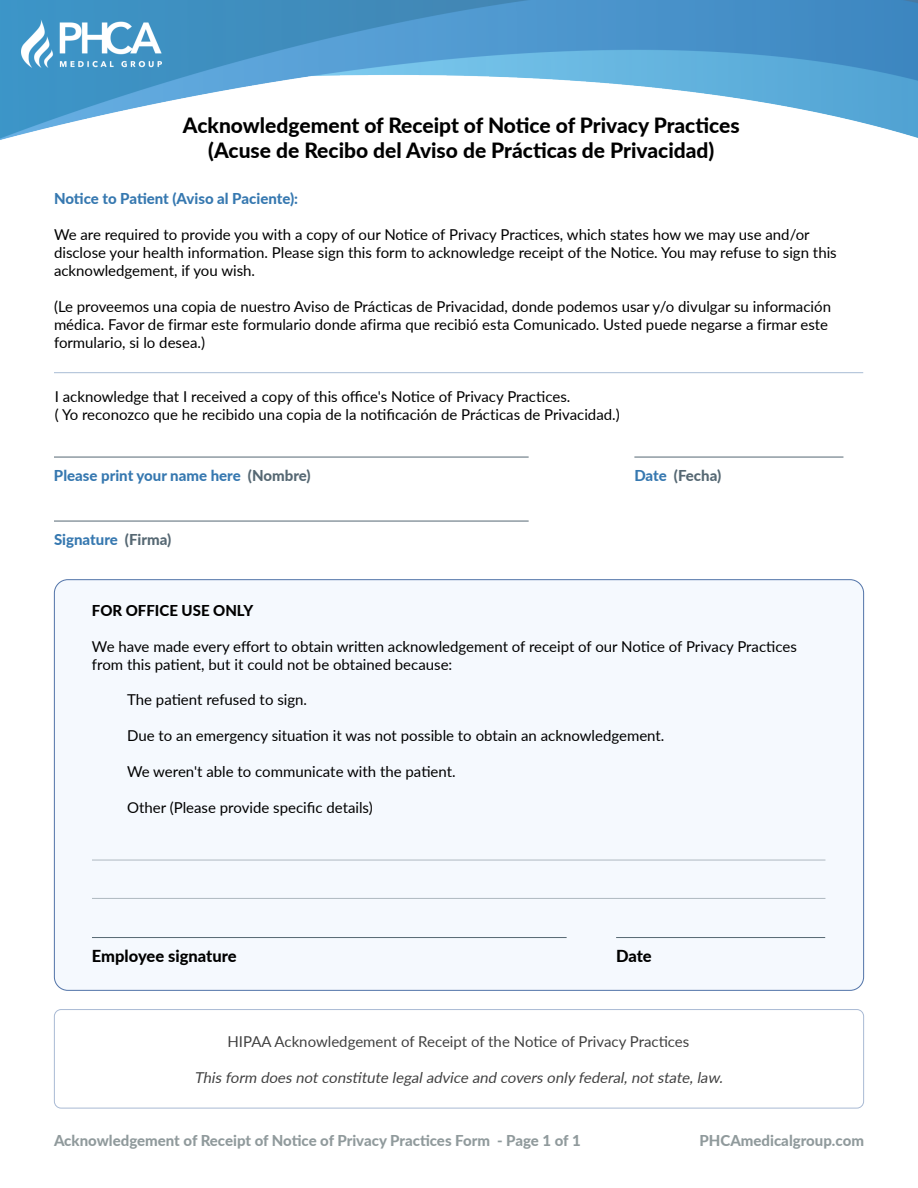
<style>
.page{position:relative;width:918px;height:1188px;background:#fff}
.page>*{position:absolute;margin:0;border:0;box-sizing:border-box;transform-origin:0 0}
.t1{font:800 21px/25.2px "Lato";color:#000;text-align:center}
.t2{font:800 16.5px "Lato";color:#000}
.t3{font:15px/18px "Lato";color:#000}
.t4{font:800 15px "Lato";color:#909a9c}
.t5{font:800 15px "Lato";color:#3678b0}
.t6{font:italic 15px "Lato";color:#000}
.t7{font:800 15px "Lato";color:#000}
.t8{font:800 15px "Lato";letter-spacing:-.005em;color:#566873}
.s1{color:#566873}
.s2{color:#3678b0}
</style>
<div class="page">
<img style="left:0;top:0;width:918px;height:140px">
<img style="left:22px;top:19px;width:139px;height:49px">
<hr style="left:54px;top:372px;width:809px;height:1px;background:#5078a9">
<hr style="left:54px;top:457px;width:475px;height:1px;background:#566873">
<hr style="left:634px;top:457px;width:209px;height:1px;background:#566873">
<hr style="left:54px;top:521px;width:475px;height:1px;background:#566873">
<div style="left:54px;top:580px;width:810px;height:411px;background:#f5f9fe;border-radius:14px"></div>
<hr style="left:92px;top:860px;width:733px;height:1px;background:#566873">
<hr style="left:92px;top:898px;width:733px;height:1px;background:#566873">
<hr style="left:92px;top:937px;width:475px;height:1px;background:#566873">
<hr style="left:616px;top:937px;width:209px;height:1px;background:#566873">
<div style="left:54px;top:1009px;width:810px;height:99px;border:1px solid #5173a8;border-radius:7px"></div>
<h1 class="t1" style="left:183px;top:112px;width:558px">Acknowledgement of Receipt of Notice of Privacy Practices (Acuse de Recibo del Aviso de Prácticas de Privacidad)</h1>
<p class="t5" style="left:54px;top:187px;width:246px">Notice to Patient (Aviso al Paciente):</p>
<p class="t3" style="left:54px;top:225px;width:784px">We are required to provide you with a copy of our Notice of Privacy Practices, which states how we may use and/or disclose your health information. Please sign this form to acknowledge receipt of the Notice. You may refuse to sign this acknowledgement, if you wish.</p>
<p class="t3" style="left:54px;top:297px;width:779px">(Le proveemos una copia de nuestro Aviso de Prácticas de Privacidad, donde podemos usar y/o divulgar su información médica. Favor de firmar este formulario donde afirma que recibió esta Comunicado. Usted puede negarse a firmar este formulario, si lo desea.)</p>
<p class="t3" style="left:55px;top:387px;width:566px">I acknowledge that I received a copy of this office's Notice of Privacy Practices.<br>( Yo reconozco que he recibido una copia de la notificación de Prácticas de Privacidad.)</p>
<p class="t5" style="left:54px;top:464px;width:258px">Please print your name here <span class="s1">(Nombre)</span></p>
<p class="t8" style="left:634px;top:464px;width:88px"><span class="s2">Date</span> (Fecha)</p>
<p class="t5" style="left:54px;top:528px;width:119px">Signature <span class="s1">(Firma)</span></p>
<p class="t7" style="left:92px;top:599px;width:163px">FOR OFFICE USE ONLY</p>
<p class="t3" style="left:92px;top:637px;width:706px">We have made every effort to obtain written acknowledgement of receipt of our Notice of Privacy Practices from this patient, but it could not be obtained because:</p>
<p class="t3" style="left:127px;top:690px;width:182px">The patient refused to sign.</p>
<p class="t3" style="left:127px;top:726px;width:539px">Due to an emergency situation it was not possible to obtain an acknowledgement.</p>
<p class="t3" style="left:127px;top:762px;width:330px">We weren't able to communicate with the patient.</p>
<p class="t3" style="left:127px;top:798px;width:247px">Other (Please provide specific details)</p>
<p class="t2" style="left:92px;top:944px;width:146px">Employee signature</p>
<p class="t2" style="left:616px;top:944px;width:37px">Date</p>
<p class="t3" style="left:228px;top:1032px;width:463px">HIPAA Acknowledgement of Receipt of the Notice of Privacy Practices</p>
<p class="t6" style="left:194px;top:1067px;width:534px">Thisform doesnotconstitute legaladvice and coversonly federal,notstate,law.</p>
<p class="t4" style="left:54px;top:1129px;width:528px">Acknowledgement of Receipt of Notice of Privacy Practices Form - Page 1 of 1</p>
<p class="t4" style="left:699px;top:1129px;width:166px">PHCAmedicalgroup.com</p>
</div>
